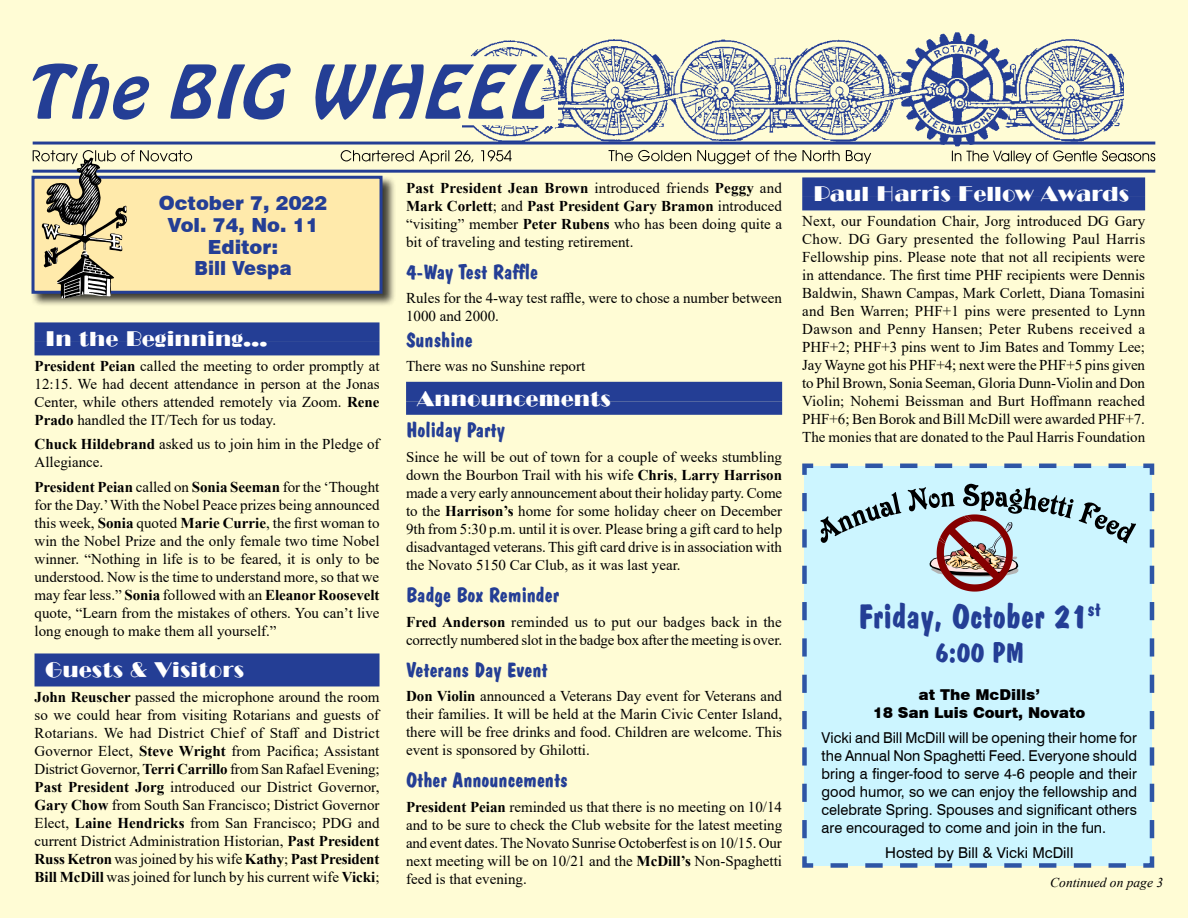
<style>
.page{position:relative;width:1188px;height:918px;background:#fffcd5}
.page>*{position:absolute;margin:0;border:0;box-sizing:border-box;transform-origin:0 0}
.t1{font:34.5px "Dom Bold BT";letter-spacing:.01em;color:#243e95}
.t2{font:28.5px "Dom Bold BT";color:#243e95}
.t3{font:21px "Dom Bold BT";letter-spacing:.01em;color:#243e95}
.t4{font:21px "LTC Broadway";color:#fff}
.t5{font:900 19.5px/21.8px "Swiss 721 BT";color:#243e95;text-align:center}
.t6{font:15px/18px "Times New Roman";color:#000;text-align:justify}
.t7{font:15px/18px "Swiss 721 BT";color:#000;text-align:justify}
.t8{font:900 15px/18px "Swiss 721 BT";color:#000;text-align:center}
.t9{font:italic 13.5px "Times New Roman";color:#000}
.s1{font-weight:700}
</style>
<div class="page">
<hr style="left:33px;top:142px;width:1122px;height:3px;background:#243e95">
<hr style="left:33px;top:170px;width:1122px;height:3px;background:#243e95">
<svg style="left:952px;top:150px;width:203px;height:14px"></svg>
<svg style="left:341px;top:150px;width:171px;height:14px"></svg>
<svg style="left:609px;top:150px;width:262px;height:14px"></svg>
<img style="left:566px;top:32px;width:558px;height:115px">
<svg style="left:32px;top:63px;width:430px;height:57px"></svg>
<img style="left:462px;top:40px;width:104px;height:111px">
<div style="left:31px;top:175px;width:365px;height:132px;background:#000;opacity:.75"></div>
<div style="left:33px;top:177px;width:348px;height:115px;background:#ffeaab"></div>
<div style="left:32px;top:176px;width:351px;height:118px;border:3px solid #243e95"></div>
<svg style="left:33px;top:150px;width:159px;height:148px"></svg>
<div style="left:35px;top:322px;width:345px;height:20px;background:#243e95"></div>
<div style="left:35px;top:342px;width:345px;height:13px;background:#243e95"></div>
<div style="left:35px;top:653px;width:345px;height:20px;background:#243e95"></div>
<div style="left:35px;top:673px;width:345px;height:13px;background:#243e95"></div>
<div style="left:406px;top:382px;width:376px;height:19px;background:#243e95"></div>
<div style="left:406px;top:401px;width:376px;height:14px;background:#243e95"></div>
<div style="left:802px;top:463px;width:353px;height:405px;background:#ccf5ff"></div>
<svg style="left:820px;top:484px;width:316px;height:108px;background:#b5ced6"></svg>
<div style="left:802px;top:177px;width:343px;height:20px;background:#243e95"></div>
<div style="left:802px;top:197px;width:343px;height:13px;background:#243e95"></div>
<h3 class="t5" style="left:159px;top:192px;width:170px">October 7, 2022<br>Vol. 74, No. 11<br>Editor:<br>Bill Vespa</h3>
<h3 class="t4" style="left:45px;top:327px;width:224px">In the Beginning…</h3>
<p class="t6" style="left:35px;top:356px;width:347px"><span class="s1">President Peian</span> called the meeting to order promptly at 12:15. We had decent attendance in person at the Jonas Center, while others attended remotely via Zoom. <span class="s1">Rene Prado</span> handled the IT/Tech for us today.</p>
<p class="t6" style="left:35px;top:435px;width:347px"><span class="s1">Chuck Hildebrand</span> asked us to join him in the Pledge of<br>Allegiance.</p>
<p class="t6" style="left:35px;top:478px;width:347px"><span class="s1">President Peian</span> called on <span class="s1">Sonia Seeman</span> for the ‘Thought for the Day.’ With the Nobel Peace prizes being announced this week, <span class="s1">Sonia</span> quoted <span class="s1">Marie Currie</span>, the first woman to win the Nobel Prize and the only female two time Nobel winner. “Nothing in life is to be feared, it is only to be understood. Now is the time to understand more, so that we may fear less.” <span class="s1">Sonia</span> followed with an <span class="s1">Eleanor Roosevelt </span>quote, “Learn from the mistakes of others. You can’t live long enough to make them all yourself.”</p>
<h3 class="t4" style="left:45px;top:658px;width:200px">Guests &amp; Visitors</h3>
<p class="t6" style="left:35px;top:687px;width:347px"><span class="s1">John Reuscher</span> passed the microphone around the room so we could hear from visiting Rotarians and guests of Rotarians. We had District Chief of Staff and District Governor Elect, <span class="s1">Steve Wright</span> from Pacifica; Assistant District Governor, <span class="s1">Terri Carrillo</span> from San Rafael Evening; <span class="s1">Past President Jorg</span> introduced our District Governor, <span class="s1">Gary Chow</span> from South San Francisco; District Governor Elect, <span class="s1">Laine Hendricks</span> from San Francisco; PDG and current District Administration Historian, <span class="s1">Past President Russ Ketron</span> was joined by his wife <span class="s1">Kathy</span>; <span class="s1">Past President Bill McDill</span> was joined for lunch by his current wife <span class="s1">Vicki</span>;</p>
<p class="t6" style="left:406px;top:178px;width:378px"><span class="s1">Past President Jean Brown</span> introduced friends <span class="s1">Peggy</span> and <span class="s1">Mark Corlett</span>; and <span class="s1">Past President Gary Bramon</span> introduced “visiting” member <span class="s1">Peter Rubens</span> who has been doing quite a bit of traveling and testing retirement.</p>
<h3 class="t3" style="left:406px;top:259px;width:133px">4-Way Test Raffle</h3>
<p class="t6" style="left:406px;top:289px;width:378px">Rules for the 4-way test raffle, were to chose a number between<br>1000 and 2000.</p>
<h3 class="t3" style="left:406px;top:327px;width:68px">Sunshine</h3>
<p class="t6" style="left:406px;top:357px;width:181px">There was no Sunshine report</p>
<h3 class="t4" style="left:417px;top:386px;width:196px">Announcements</h3>
<h3 class="t3" style="left:406px;top:417px;width:100px">Holiday Party</h3>
<p class="t6" style="left:406px;top:448px;width:378px">Since he will be out of town for a couple of weeks stumbling down the Bourbon Trail with his wife <span class="s1">Chris</span>, <span class="s1">Larry Harrison </span>made a very early announcement about their holiday party. Come to the <span class="s1">Harrison’s</span> home for some holiday cheer on December 9th from 5:30 p.m. until it is over. Please bring a gift card to help disadvantaged veterans. This gift card drive is in association with the Novato 5150 Car Club, as it was last year.</p>
<h3 class="t3" style="left:406px;top:582px;width:154px">Badge Box Reminder</h3>
<p class="t6" style="left:406px;top:612px;width:378px"><span class="s1">Fred Anderson</span> reminded us to put our badges back in the correctly numbered slot in the badge box after the meeting is over.</p>
<h3 class="t3" style="left:406px;top:657px;width:143px">Veterans Day Event</h3>
<p class="t6" style="left:406px;top:687px;width:378px"><span class="s1">Don Violin</span> announced a Veterans Day event for Veterans and their families. It will be held at the Marin Civic Center Island, there will be free drinks and food. Children are welcome. This event is sponsored by Ghilotti.</p>
<h3 class="t3" style="left:406px;top:768px;width:163px">Other Announcements</h3>
<p class="t6" style="left:406px;top:798px;width:378px"><span class="s1">President Peian</span> reminded us that there is no meeting on 10/14 and to be sure to check the Club website for the latest meeting and event dates. The Novato Sunrise Octoberfest is on 10/15. Our next meeting will be on 10/21 and the <span class="s1">McDill’s</span> Non-Spaghetti feed is that evening.</p>
<h3 class="t4" style="left:813px;top:182px;width:318px">Paul Harris Fellow Awards</h3>
<p class="t6" style="left:802px;top:211px;width:345px">Next, our Foundation Chair, Jorg introduced DG Gary Chow. DG Gary presented the following Paul Harris Fellowship pins. Please note that not all recipients were in attendance. The first time PHF recipients were Dennis Baldwin, Shawn Campas, Mark Corlett, Diana Tomasini and Ben Warren; PHF+1 pins were presented to Lynn Dawson and Penny Hansen; Peter Rubens received a PHF+2; PHF+3 pins went to Jim Bates and Tommy Lee; Jay Wayne got his PHF+4; next were the PHF+5 pins given to Phil Brown, Sonia Seeman, Gloria Dunn-Violin and Don Violin; Nohemi Beissman and Burt Hoffmann reached PHF+6; Ben Borok and Bill McDill were awarded PHF+7.<br>The monies that are donated to the Paul Harris Foundation</p>
<h1 class="t1" style="left:858px;top:595px;width:244px">Friday, October 21<sup>st</sup></h1>
<h2 class="t2" style="left:935px;top:635px;width:91px">6:00 PM</h2>
<p class="t8" style="left:873px;top:686px;width:214px">at The McDills’<br>18 San Luis Court, Novato</p>
<p class="t7" style="left:822px;top:729px;width:317px">Vicki and Bill McDill will be opening their home for the Annual Non Spaghetti Feed. Everyone should bring a finger-food to serve 4-6 people and their good humor, so we can enjoy the fellowship and celebrate Spring. Spouses and significant others are encouraged to come and join in the fun.</p>
<p class="t7" style="left:885px;top:843px;width:190px">Hosted by Bill &amp; Vicki McDill</p>
<p class="t9" style="left:1050px;top:874px;width:114px">Continued on page 3</p>
</div>
